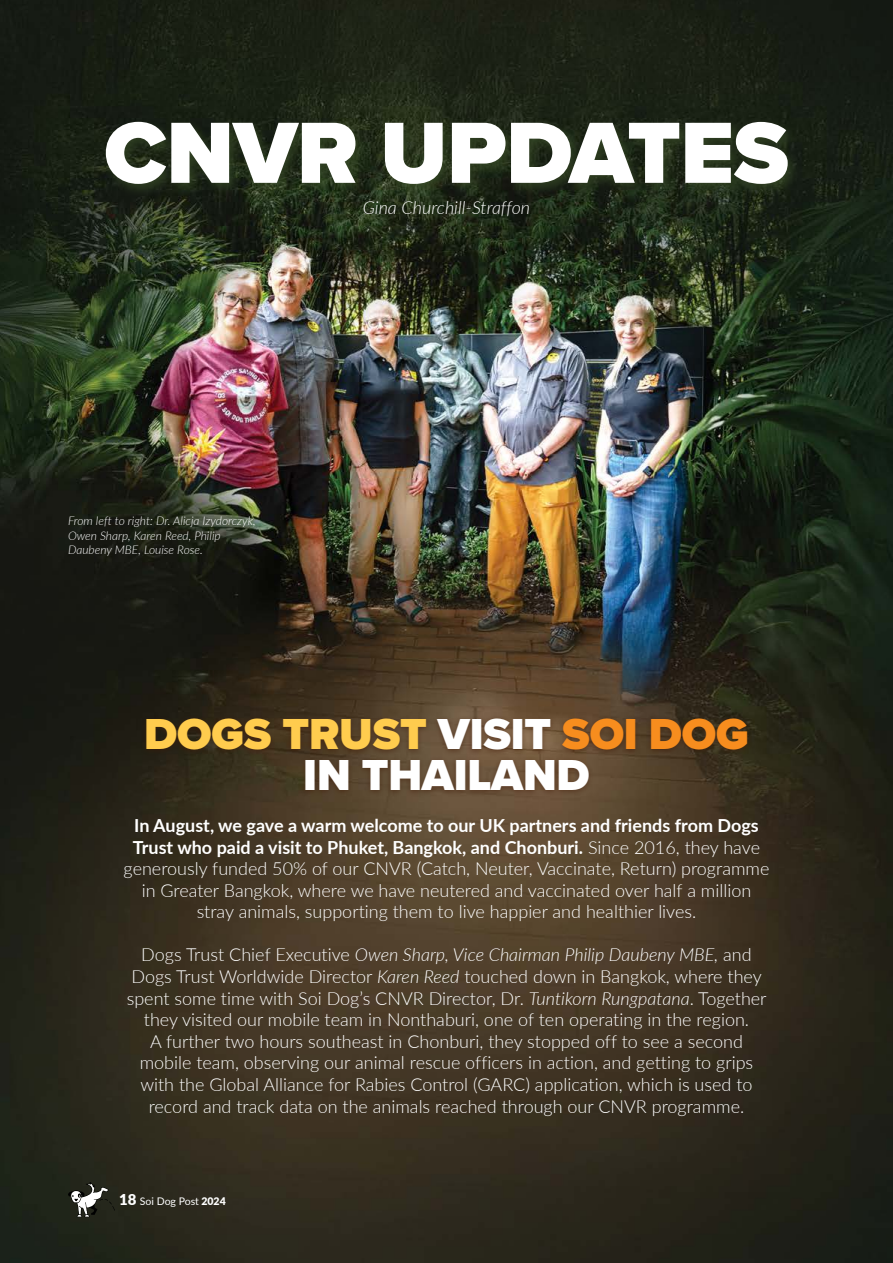
<style>
.page{position:relative;width:893px;height:1263px;background:#fff}
.page>*{position:absolute;margin:0;border:0;box-sizing:border-box;transform-origin:0 0}
.t1{font:900 90px "Proxima Nova";letter-spacing:-.005em;color:#fff}
.t2{font:900 45px/40.5px "Proxima Nova";letter-spacing:-.005em;color:#fff;text-align:center}
.t3{font:300 18px/21.6px "Lato";color:#fff;text-align:center}
.t4{font:italic 300 18px "Lato";color:#fff}
.t5{font:italic 300 12px/14.4px "Lato";color:#fff}
.t6{font:10.5px "Lato";letter-spacing:-.005em;color:#fff}
.s1{color:#ffcc4e}
.s2{color:#f78d1e}
.s3{font-weight:700}
.s4{font-style:italic}
.s5{font-weight:900;font-size:15px}
.s6{font-weight:900}
</style>
<div class="page">
<img style="left:0;top:0;width:893px;height:1263px">
<div style="left:101px;top:118px;width:700px;height:80px;background:#374a26;opacity:.7"></div>
<div style="left:142px;top:715px;width:611px;height:82px;background:#401703;opacity:.5"></div>
<svg style="left:68px;top:1182px;width:47px;height:35px"></svg>
<h1 class="t1" style="left:104px;top:86px;width:686px">CNVR UPDATES</h1>
<p class="t4" style="left:363px;top:195px;width:169px">Gina Churchill-Straffon</p>
<p class="t5" style="left:68px;top:513px;width:189px">From left to right: Dr. Alicja Izydorczyk,<br>Owen Sharp, Karen Reed, Philip<br>Daubeny MBE, Louise Rose.</p>
<h2 class="t2" style="left:144px;top:713px;width:606px"><span class="s1">DOGS TRUST</span> VISIT <span class="s2">SOI DOG<br></span>IN THAILAND</h2>
<p class="t3" style="left:124px;top:814px;width:647px"><span class="s3">In August, we gave a warm welcome to our UK partners and friends from Dogs Trust who paid a visit to Phuket, Bangkok, and Chonburi.</span> Since 2016, they have generously funded 50% of our CNVR (Catch, Neuter, Vaccinate, Return) programme in Greater Bangkok, where we have neutered and vaccinated over half a million stray animals, supporting them to live happier and healthier lives.</p>
<p class="t3" style="left:127px;top:943px;width:641px">Dogs Trust Chief Executive <span class="s4">Owen Sharp, Vice Chairman Philip Daubeny MBE,</span> and Dogs Trust Worldwide Director <span class="s4">Karen Reed</span> touched down in Bangkok, where they spent some time with Soi Dog’s CNVR Director, Dr. <span class="s4">Tuntikorn Rungpatana</span>. Together they visited our mobile team in Nonthaburi, one of ten operating in the region.<br>A further two hours southeast in Chonburi, they stopped off to see a second mobile team, observing our animal rescue officers in action, and getting to grips with the Global Alliance for Rabies Control (GARC) application, which is used to record and track data on the animals reached through our CNVR programme.</p>
<p class="t6" style="left:119px;top:1194px;width:108px"><span class="s5">18</span> Soi Dog Post <span class="s6">2024</span></p>
</div>
